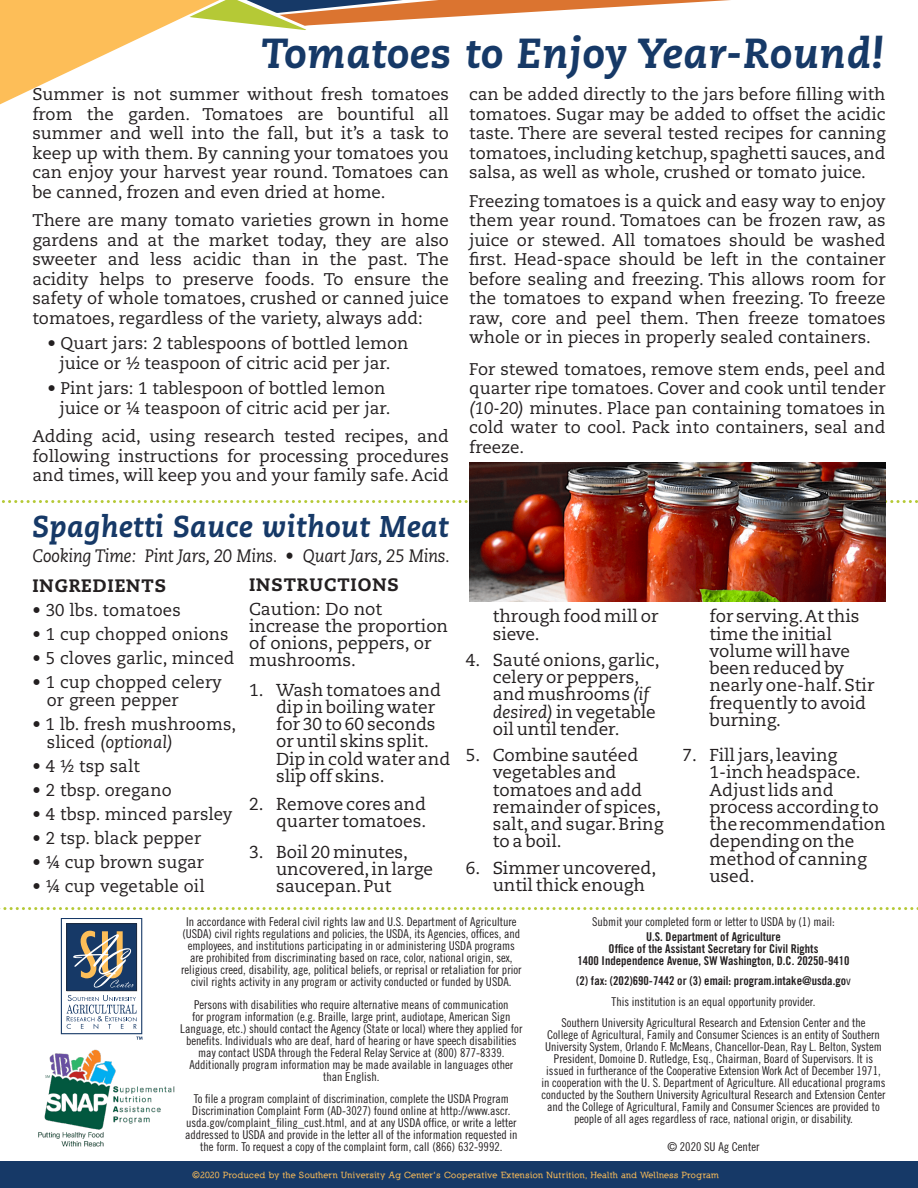
<style>
.page{position:relative;width:918px;height:1188px;background:#fff}
.page>*{position:absolute;margin:0;border:0;box-sizing:border-box;transform-origin:0 0}
.t1{font:italic 800 42px "Caecilia LT Std";letter-spacing:.02em;color:#163967}
.t2{font:italic 800 30px "Caecilia LT Std";letter-spacing:.02em;color:#163967;scale:.94 1}
.t3{font:italic 18px "Caecilia LT Std";letter-spacing:-.01em;color:#231f20;scale:.93 1}
.t4{font:800 18px "Caecilia LT Std";letter-spacing:.05em;color:#231f20}
.t5{font:17.25px/17.2px "Caecilia LT Std";color:#231f20}
.t6{font:17.1px "Caecilia LT Std";letter-spacing:.01em;color:#231f20}
.t7{font:italic 17.1px "Caecilia LT Std";letter-spacing:.01em;color:#231f20}
.t8{font:16.95px/19.5px "Caecilia LT Std";color:#231f20;text-align:justify}
.t9{font:12.15px/12px "Trade Gothic LT Std Cn 18";color:#231f20;text-align:center}
.t10{font:12.15px "Trade Gothic LT Std Bd Cn 20";color:#231f20}
.t11{font:800 9px "Nilland";letter-spacing:.045em;color:#fdbe58}
.s1{font-style:normal}
.s2{font-style:italic}
.s3{font-family:"Trade Gothic LT Std Cn 18"}
</style>
<div class="page">
<div style="left:0;top:1162px;width:918px;height:26px;background:#163967"></div>
<svg style="left:0;top:0;width:731px;height:105px"></svg>
<svg style="left:0;top:907px;width:918px;height:3px"></svg>
<svg style="left:61px;top:918px;width:81px;height:121px"></svg>
<img style="left:38px;top:1049px;width:137px;height:98px">
<svg style="left:2px;top:500px;width:916px;height:3px"></svg>
<img style="left:469px;top:462px;width:417px;height:140px">
<p class="t1" style="left:262px;top:28px;width:624px">Tomatoes to Enjoy Year-Round!</p>
<p class="t8" style="left:32px;top:85px;width:418px">Summer is not summer without fresh tomatoes from the garden. Tomatoes are bountiful all summer and well into the fall, but it’s a task to keep up with them. By canning your tomatoes you can enjoy your harvest year round. Tomatoes can be canned, frozen and even dried at home.</p>
<p class="t8" style="left:32px;top:211px;width:418px">There are many tomato varieties grown in home gardens and at the market today, they are also sweeter and less acidic than in the past. The acidity helps to preserve foods. To ensure the safety of whole tomatoes, crushed or canned juice tomatoes, regardless of the variety, always add:</p>
<p class="t8" style="left:47px;top:334px;width:363px">• Quart jars: 2 tablespoons of bottled lemon</p>
<p class="t8" style="left:59px;top:353px;width:333px">juice or ½ teaspoon of citric acid per jar.</p>
<p class="t8" style="left:47px;top:379px;width:340px">• Pint jars: 1 tablespoon of bottled lemon</p>
<p class="t8" style="left:59px;top:398px;width:333px">juice or ¼ teaspoon of citric acid per jar.</p>
<p class="t8" style="left:32px;top:427px;width:418px">Adding acid, using research tested recipes, and following instructions for processing procedures and times, will keep you and your family safe. Acid</p>
<p class="t2" style="left:33px;top:509px;width:444px">Spaghetti Sauce without Meat</p>
<p class="t3" style="left:33px;top:546px;width:450px">Cooking Time: Pint Jars, 20 Mins. • Quart Jars, 25 Mins.</p>
<p class="t4" style="left:32px;top:575px;width:135px">INGREDIENTS</p>
<p class="t6" style="left:32px;top:600px;width:150px">• 30 lbs. tomatoes</p>
<p class="t6" style="left:32px;top:624px;width:198px">• 1 cup chopped onions</p>
<p class="t6" style="left:32px;top:648px;width:203px">• 5 cloves garlic, minced</p>
<p class="t6" style="left:32px;top:672px;width:191px">• 1 cup chopped celery</p>
<p class="t6" style="left:47px;top:690px;width:133px">or green pepper</p>
<p class="t6" style="left:32px;top:714px;width:205px">• 1 lb. fresh mushrooms,</p>
<p class="t7" style="left:47px;top:732px;width:128px"><span class="s1">sliced</span> (optional)</p>
<p class="t6" style="left:32px;top:756px;width:109px">• 4 ½ tsp salt</p>
<p class="t6" style="left:32px;top:780px;width:141px">• 2 tbsp. oregano</p>
<p class="t6" style="left:32px;top:804px;width:202px">• 4 tbsp. minced parsley</p>
<p class="t6" style="left:32px;top:828px;width:170px">• 2 tsp. black pepper</p>
<p class="t6" style="left:32px;top:852px;width:173px">• ¼ cup brown sugar</p>
<p class="t6" style="left:32px;top:876px;width:174px">• ¼ cup vegetable oil</p>
<p class="t4" style="left:249px;top:573px;width:151px">INSTRUCTIONS</p>
<p class="t5" style="left:249px;top:600px;width:201px">Caution: Do not increase the proportion of onions, peppers, or mushrooms.</p>
<p class="t5" style="left:276px;top:681px;width:176px;text-indent:-27px">1. Wash tomatoes and dip in boiling water for 30 to 60 seconds or until skins split.<br>Dip in cold water and slip off skins.</p>
<p class="t5" style="left:249px;top:795px;width:179px;text-align:right">2. Remove cores and quarter tomatoes.</p>
<p class="t5" style="left:276px;top:843px;width:159px;text-indent:-27px">3. Boil 20 minutes, uncovered, in large saucepan. Put</p>
<p class="t8" style="left:469px;top:85px;width:418px">can be added directly to the jars before filling with tomatoes. Sugar may be added to offset the acidic taste. There are several tested recipes for canning tomatoes, including ketchup, spaghetti sauces, and salsa, as well as whole, crushed or tomato juice.</p>
<p class="t8" style="left:469px;top:191px;width:418px">Freezing tomatoes is a quick and easy way to enjoy them year round. Tomatoes can be frozen raw, as juice or stewed. All tomatoes should be washed first. Head-space should be left in the container before sealing and freezing. This allows room for the tomatoes to expand when freezing. To freeze raw, core and peel them. Then freeze tomatoes whole or in pieces in properly sealed containers.</p>
<p class="t8" style="left:469px;top:359px;width:418px">For stewed tomatoes, remove stem ends, peel and quarter ripe tomatoes. Cover and cook until tender <span class="s2">(10-20)</span> minutes. Place pan containing tomatoes in cold water to cool. Pack into containers, seal and freeze.</p>
<p class="t5" style="left:493px;top:608px;width:167px">through food mill or sieve.</p>
<p class="t5" style="left:493px;top:652px;width:168px;text-indent:-27px">4. Sauté onions, garlic, celery or peppers, and mushrooms <span class="s2">(if desired)</span> in vegetable oil until tender.</p>
<p class="t5" style="left:493px;top:747px;width:172px;text-indent:-27px">5. Combine sautéed vegetables and tomatoes and add remainder of spices, salt, and sugar. Bring to a boil.</p>
<p class="t5" style="left:493px;top:859px;width:165px;text-indent:-27px">6. Simmer uncovered, until thick enough</p>
<p class="t5" style="left:709px;top:608px;width:166px">for serving. At this time the initial volume will have been reduced by nearly one-half. Stir frequently to avoid burning.</p>
<p class="t5" style="left:709px;top:747px;width:178px;text-indent:-27px">7. Fill jars, leaving<br>1-inch headspace.<br>Adjust lids and process according to the recommendation depending on the method of canning used.</p>
<p class="t9" style="left:181px;top:916px;width:342px">In accordance with Federal civil rights law and U.S. Department of Agriculture (USDA) civil rights regulations and policies, the USDA, its Agencies, offices, and employees, and institutions participating in or administering USDA programs are prohibited from discriminating based on race, color, national origin, sex, religious creed, disability, age, political beliefs, or reprisal or retaliation for prior civil rights activity in any program or activity conducted or funded by USDA.</p>
<p class="t9" style="left:180px;top:998px;width:344px">Persons with disabilities who require alternative means of communication<br>for program information (e.g. Braille, large print, audiotape, American Sign Language, etc.) should contact the Agency (State or local) where they applied for benefits. Individuals who are deaf, hard of hearing or have speech disabilities may contact USDA through the Federal Relay Service at (800) 877-8339.<br>Additionally program information may be made available in languages other than English.</p>
<p class="t9" style="left:185px;top:1093px;width:334px">To file a program complaint of discrimination, complete the USDA Program Discrimination Complaint Form (AD-3027) found online at http://www.ascr. usda.gov/complaint_filing_cust.html, and at any USDA office, or write a letter addressed to USDA and provide in the letter all of the information requested in the form. To request a copy of the complaint form, call (866) 632-9992.</p>
<p class="t9" style="left:592px;top:916px;width:244px">Submit your completed form or letter to USDA by (1) mail:</p>
<p class="t10" style="left:646px;top:930px;width:136px">U.S. Department of Agriculture</p>
<p class="t10" style="left:609px;top:942px;width:211px">Office of the Assistant Secretary for Civil Rights</p>
<p class="t10" style="left:577px;top:954px;width:274px">1400 Independence Avenue, SW Washington, D.C. 20250-9410</p>
<p class="t10" style="left:576px;top:973px;width:276px">(2) fax: (202)690-7442 or (3) email: program.intake@usda.go<span class="s3">v</span></p>
<p class="t9" style="left:612px;top:995px;width:205px">This institution is an equal opportunity provider.</p>
<p class="t9" style="left:541px;top:1016px;width:346px">Southern University Agricultural Research and Extension Center and the<br>College of Agricultural, Family and Consumer Sciences is an entity of Southern University System, Orlando F. McMeans, Chancellor-Dean, Ray L. Belton, System President, Domoine D. Rutledge, Esq., Chairman, Board of Supervisors. It is issued in furtherance of the Cooperative Extension Work Act of December 1971, in cooperation with the U. S. Department of Agriculture. All educational programs conducted by the Southern University Agricultural Research and Extension Center and the College of Agricultural, Family and Consumer Sciences are provided to people of all ages regardless of race, national origin, or disability.</p>
<p class="t9" style="left:668px;top:1141px;width:94px">© 2020 SU Ag Center</p>
<p class="t11" style="left:192px;top:1169px;width:528px">©2020 Produced by the Southern University Ag Center’s Cooperative Extension Nutrition, Health and Wellness Program</p>
</div>
